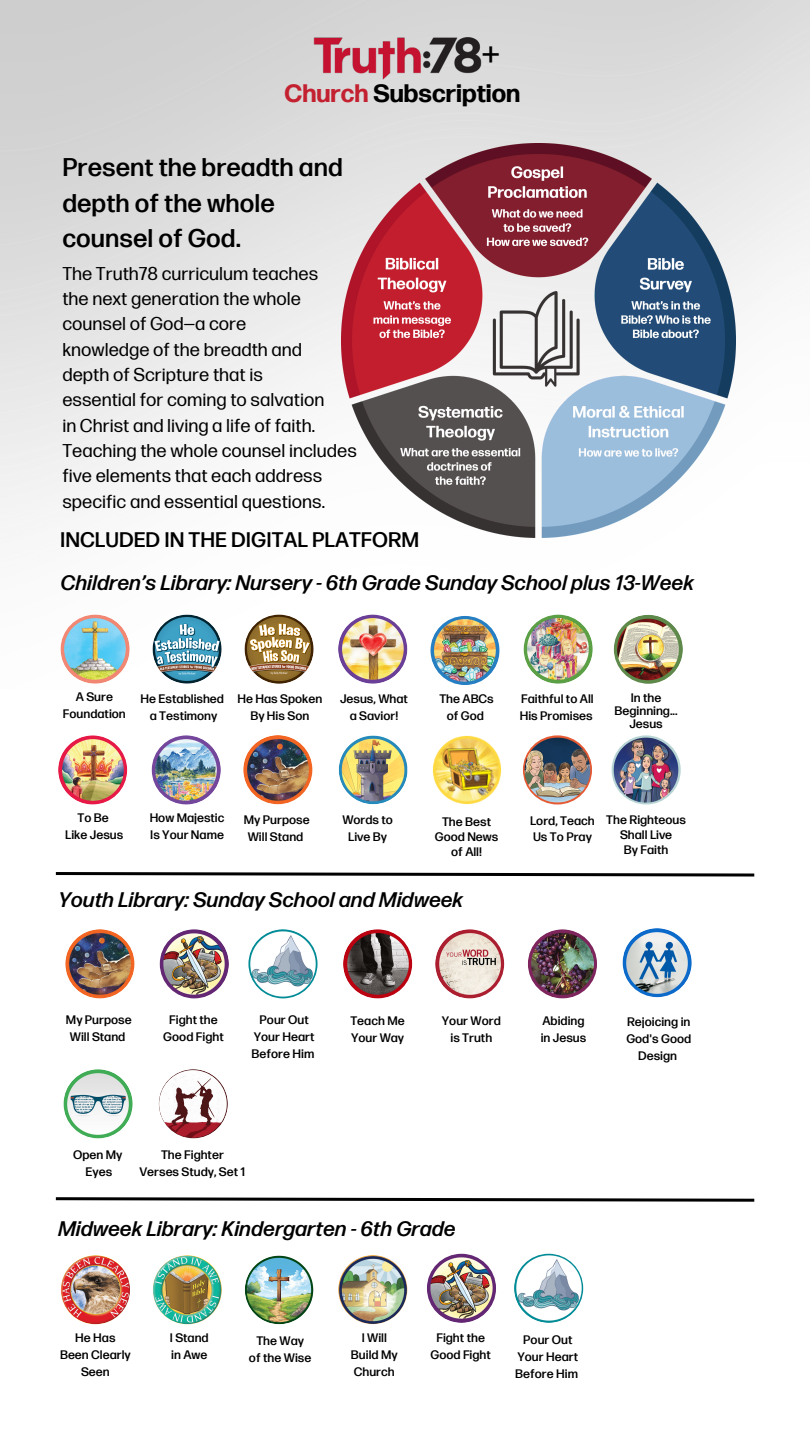
<style>
.page{position:relative;width:810px;height:1440px;background:#fff}
.page>*{position:absolute;margin:0;border:0;box-sizing:border-box;transform-origin:0 0}
.t1{font:31.6px "Poppins";color:#000}
.t2{font:500 25.5px/35.6px "Forma DJR Micro";color:#000}
.t3{font:700 25.2px "Forma DJR Text";color:#000}
.t4{font:italic 500 21px "Forma DJR Micro";color:#000}
.t5{font:500 21px "Forma DJR Micro";color:#000}
.t6{font:18.4px/25.3px "Forma DJR Micro";color:#000}
.t7{font:500 12.3px/17px "Forma DJR Micro";color:#000}
.s1{color:#c32030}
</style>
<div class="page">
<img style="left:0;top:0;width:810px;height:685px">
<img style="left:307px;top:0;width:178px;height:155px">
<img style="left:342px;top:143px;width:393px;height:394px">
<img style="left:61px;top:615px;width:69px;height:69px;border-radius:50%">
<img style="left:153px;top:615px;width:69px;height:69px;border-radius:50%">
<img style="left:245px;top:615px;width:69px;height:69px;border-radius:50%">
<img style="left:338px;top:615px;width:69px;height:69px;border-radius:50%">
<img style="left:430px;top:616px;width:70px;height:69px;border-radius:50%">
<img style="left:524px;top:615px;width:69px;height:69px;border-radius:50%">
<img style="left:152px;top:735px;width:69px;height:70px;border-radius:50%">
<img style="left:243px;top:735px;width:69px;height:69px;border-radius:50%">
<img style="left:523px;top:735px;width:69px;height:70px;border-radius:50%">
<img style="left:612px;top:735px;width:69px;height:70px;border-radius:50%">
<svg style="left:55px;top:872px;width:700px;height:5px"></svg>
<svg style="left:55px;top:1197px;width:700px;height:5px"></svg>
<img style="left:58px;top:735px;width:69px;height:70px;border-radius:50%">
<img style="left:614px;top:615px;width:69px;height:69px;border-radius:50%">
<img style="left:343px;top:929px;width:69px;height:69px;border-radius:50%">
<img style="left:435px;top:929px;width:69px;height:69px;border-radius:50%">
<img style="left:64px;top:1069px;width:69px;height:69px;border-radius:50%">
<img style="left:248px;top:929px;width:70px;height:69px;border-radius:50%">
<img style="left:528px;top:929px;width:69px;height:69px;border-radius:50%">
<img style="left:623px;top:928px;width:69px;height:69px;border-radius:50%">
<img style="left:65px;top:929px;width:69px;height:69px;border-radius:50%">
<img style="left:61px;top:1255px;width:69px;height:69px;border-radius:50%">
<img style="left:153px;top:1255px;width:69px;height:69px;border-radius:50%">
<img style="left:245px;top:1255px;width:69px;height:69px;border-radius:50%">
<img style="left:514px;top:1254px;width:69px;height:69px;border-radius:50%">
<img style="left:338px;top:1255px;width:69px;height:69px;border-radius:50%">
<img style="left:427px;top:1254px;width:69px;height:69px;border-radius:50%">
<img style="left:160px;top:929px;width:69px;height:69px;border-radius:50%">
<img style="left:159px;top:1069px;width:69px;height:69px;border-radius:50%">
<img style="left:339px;top:735px;width:69px;height:69px;border-radius:50%">
<img style="left:433px;top:735px;width:69px;height:70px;border-radius:50%">
<p class="t1" style="left:479px;top:37px;width:25px">+</p>
<p class="t3" style="left:285px;top:80px;width:237px"><span class="s1">Church</span> Subscription</p>
<p class="t2" style="left:62px;top:151px;width:282px">Present the breadth and depth of the whole counsel of God.</p>
<p class="t6" style="left:62px;top:262px;width:296px">The Truth78 curriculum teaches<br>the next generation the whole counsel of God—a core<br>knowledge of the breadth and<br>depth of Scripture that is<br>essential for coming to salvation<br>in Christ and living a life of faith.<br>Teaching the whole counsel includes five elements that each address specific and essential questions.</p>
<p class="t5" style="left:60px;top:528px;width:361px">INCLUDED IN THE DIGITAL PLATFORM</p>
<p class="t4" style="left:61px;top:571px;width:635px">Children’s Library: Nursery - 6th Grade Sunday School plus 13-Week</p>
<p class="t7" style="left:76px;top:689px;width:39px">A Sure</p>
<p class="t7" style="left:63px;top:706px;width:64px">Foundation</p>
<p class="t7" style="left:141px;top:691px;width:85px">He Established</p>
<p class="t7" style="left:150px;top:708px;width:69px">a Testimony</p>
<p class="t7" style="left:237px;top:691px;width:86px">He Has Spoken</p>
<p class="t7" style="left:250px;top:708px;width:60px">By His Son</p>
<p class="t7" style="left:340px;top:691px;width:69px">Jesus, What</p>
<p class="t7" style="left:350px;top:708px;width:50px">a Savior!</p>
<p class="t7" style="left:439px;top:691px;width:56px">The ABCs</p>
<p class="t7" style="left:447px;top:708px;width:39px">of God</p>
<p class="t7" style="left:521px;top:691px;width:74px">Faithful to All</p>
<p class="t7" style="left:520px;top:708px;width:74px">His Promises</p>
<p class="t7" style="left:631px;top:690px;width:32px">In the</p>
<p class="t7" style="left:615px;top:703px;width:65px">Beginning...</p>
<p class="t7" style="left:629px;top:715px;width:35px">Jesus</p>
<p class="t7" style="left:77px;top:810px;width:33px">To Be</p>
<p class="t7" style="left:65px;top:827px;width:60px">Like Jesus</p>
<p class="t7" style="left:150px;top:810px;width:76px">How Majestic</p>
<p class="t7" style="left:150px;top:827px;width:75px">Is Your Name</p>
<p class="t7" style="left:244px;top:812px;width:67px">My Purpose</p>
<p class="t7" style="left:248px;top:829px;width:57px">Will Stand</p>
<p class="t7" style="left:342px;top:812px;width:52px;text-align:center">Words to<br>Live By</p>
<p class="t7" style="left:606px;top:811px;width:81px">The Righteous</p>
<p class="t7" style="left:530px;top:812px;width:66px">Lord, Teach</p>
<p class="t7" style="left:533px;top:829px;width:60px">Us To Pray</p>
<p class="t7" style="left:435px;top:815px;width:65px;line-height:15px;text-align:center">The Best<br>Good News of All!</p>
<p class="t7" style="left:620px;top:826px;width:54px">Shall Live</p>
<p class="t7" style="left:624px;top:841px;width:46px">By Faith</p>
<p class="t4" style="left:58px;top:888px;width:407px">Youth Library: Sunday School and Midweek</p>
<p class="t7" style="left:66px;top:1011px;width:67px">My Purpose</p>
<p class="t7" style="left:70px;top:1028px;width:57px">Will Stand</p>
<p class="t7" style="left:169px;top:1011px;width:50px">Fight the</p>
<p class="t7" style="left:163px;top:1028px;width:62px">Good Fight</p>
<p class="t7" style="left:260px;top:1011px;width:51px">Pour Out</p>
<p class="t7" style="left:252px;top:1028px;width:64px">Your Heart<br>Before Him</p>
<p class="t7" style="left:350px;top:1012px;width:56px">Teach Me</p>
<p class="t7" style="left:351px;top:1029px;width:55px">Your Way</p>
<p class="t7" style="left:73px;top:1147px;width:51px">Open My</p>
<p class="t7" style="left:86px;top:1164px;width:28px">Eyes</p>
<p class="t7" style="left:161px;top:1147px;width:64px">The Fighter</p>
<p class="t7" style="left:139px;top:1164px;width:108px">Verses Study, Set 1</p>
<h3 class="t7" style="left:442px;top:1012px;width:60px">Your Word</h3>
<p class="t7" style="left:450px;top:1029px;width:43px">is Truth</p>
<p class="t4" style="left:58px;top:1217px;width:399px">Midweek Library: Kindergarten - 6th Grade</p>
<p class="t7" style="left:542px;top:1012px;width:44px">Abiding</p>
<p class="t7" style="left:541px;top:1029px;width:47px">in Jesus</p>
<p class="t7" style="left:75px;top:1330px;width:42px">He Has</p>
<p class="t7" style="left:60px;top:1347px;width:72px">Been Clearly</p>
<p class="t7" style="left:81px;top:1364px;width:30px">Seen</p>
<p class="t7" style="left:170px;top:1330px;width:40px">I Stand</p>
<p class="t7" style="left:171px;top:1347px;width:38px">in Awe</p>
<p class="t7" style="left:256px;top:1333px;width:49px">The Way</p>
<p class="t7" style="left:249px;top:1350px;width:64px">of the Wise</p>
<p class="t7" style="left:362px;top:1330px;width:27px">I Will</p>
<p class="t7" style="left:351px;top:1347px;width:48px">Build My</p>
<p class="t7" style="left:354px;top:1364px;width:42px">Church</p>
<p class="t7" style="left:436px;top:1330px;width:50px">Fight the</p>
<p class="t7" style="left:430px;top:1347px;width:62px">Good Fight</p>
<p class="t7" style="left:523px;top:1332px;width:51px">Pour Out</p>
<p class="t7" style="left:515px;top:1349px;width:64px">Your Heart<br>Before Him</p>
<p class="t7" style="left:627px;top:1014px;width:65px">Rejoicing in</p>
<p class="t7" style="left:626px;top:1031px;width:66px">God's Good</p>
<p class="t7" style="left:638px;top:1048px;width:40px">Design</p>
</div>
